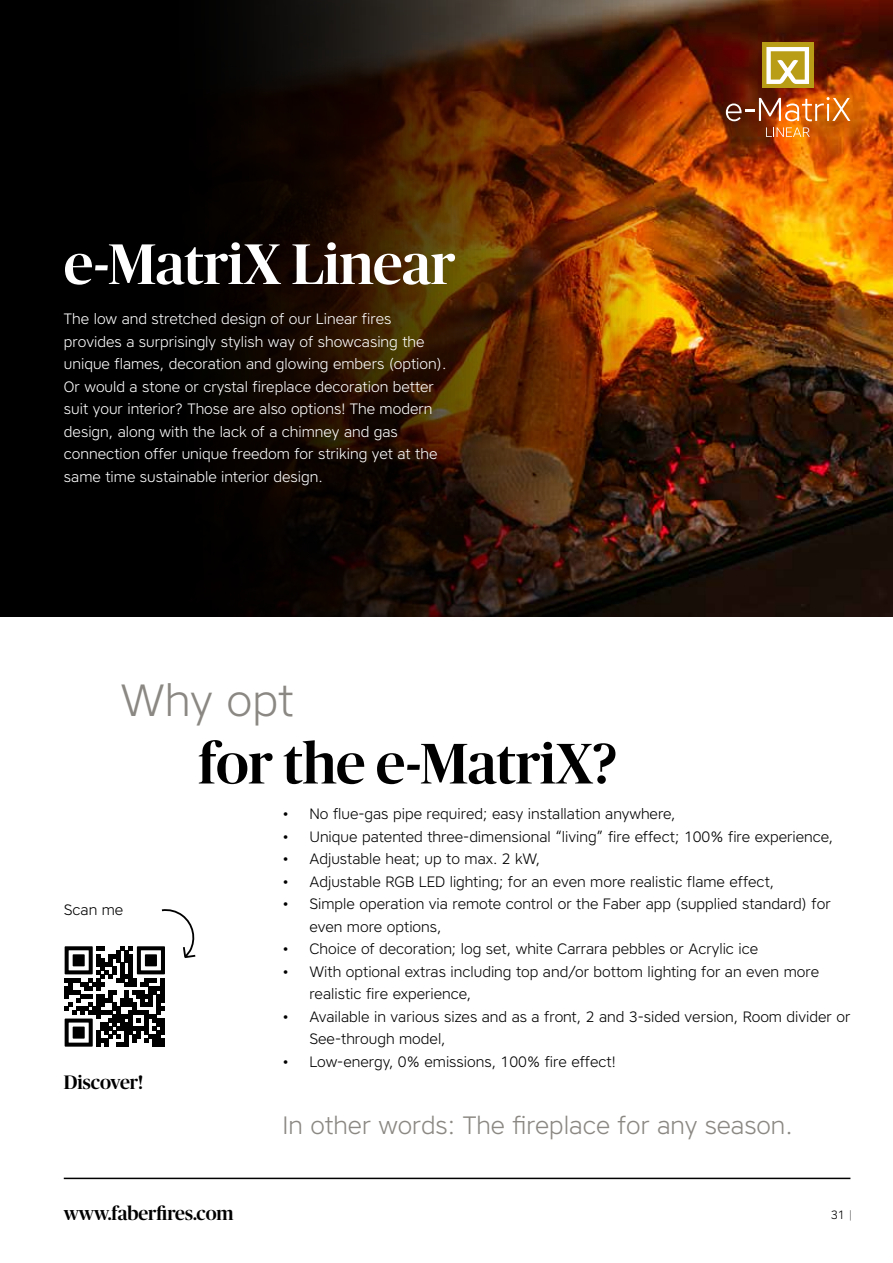
<style>
.page{position:relative;width:893px;height:1263px;background:#fff}
.page>*{position:absolute;margin:0;border:0;box-sizing:border-box;transform-origin:0 0}
.t1{font:500 57.15px "Publico Banner";color:#000}
.t2{font:500 57.15px "Publico Banner";color:#fff}
.t3{font:300 45px "Core Sans A35";color:#8b8883}
.t4{font:300 25.05px "Core Sans A35";color:#8b8883}
.t5{font:500 19.5px "Publico Banner";color:#000}
.t6{font:500 19.35px "Publico Banner";color:#000}
.t7{font:300 15px/22.5px "Core Sans A35";color:#000}
.t8{font:300 15px/22.5px "Core Sans A35";color:#fff}
.t9{font:300 12px "Core Sans A35";color:#000}
.s1{font-family:"Publico Banner";font-weight:500}
</style>
<div class="page">
<div style="left:0;top:0;width:893px;height:617px;background:#000"></div>
<img style="left:233px;top:0;width:660px;height:616px">
<svg style="left:726px;top:97px;width:124px;height:24px;background:#bb6c39"></svg>
<div style="left:762px;top:43px;width:51px;height:45px;background:#ba9d17"></div>
<svg style="left:766px;top:47px;width:43px;height:37px"></svg>
<svg style="left:766px;top:127px;width:44px;height:10px"></svg>
<svg style="left:65px;top:909px;width:131px;height:138px"></svg>
<hr style="left:64px;top:1178px;width:786px;height:1px;background:#000">
<h1 class="t2" style="left:64px;top:224px;width:393px">e-MatriX Linear</h1>
<p class="t8" style="left:64px;top:307px;width:384px">The low and stretched design of our Linear fires provides a surprisingly stylish way of showcasing the unique flames, decoration and glowing embers (option).<br>Or would a stone or crystal fireplace decoration better suit your interior? Those are also options! The modern design, along with the lack of a chimney and gas connection offer unique freedom for striking yet at the same time sustainable interior design.</p>
<h2 class="t3" style="left:120px;top:671px;width:175px">Why opt</h2>
<p class="t7" style="left:64px;top:898px;width:61px">Scan me</p>
<h3 class="t5" style="left:64px;top:1069px;width:81px">Discover!</h3>
<h1 class="t1" style="left:198px;top:724px;width:420px">for the e-MatriX?</h1>
<p class="t7" style="left:282px;top:802px;width:395px">• No flue-gas pipe required; easy installation anywhere,</p>
<p class="t7" style="left:282px;top:825px;width:552px">• Unique patented three-dimensional “living” fire effect; 100% fire experience,</p>
<p class="t7" style="left:282px;top:847px;width:259px">• Adjustable heat; up to max. 2 kW,</p>
<p class="t7" style="left:282px;top:870px;width:493px">• Adjustable RGB LED lighting; for an even more realistic flame effect,</p>
<p class="t7" style="left:309px;top:892px;width:523px;text-indent:-27px">• Simple operation via remote control or the Faber app (supplied standard) for even more options,</p>
<p class="t7" style="left:282px;top:937px;width:477px">• Choice of decoration; log set, white Carrara pebbles or Acrylic ice</p>
<p class="t7" style="left:309px;top:960px;width:511px;text-indent:-27px">• With optional extras including top and/or bottom lighting for an even more realistic fire experience,</p>
<p class="t7" style="left:309px;top:1005px;width:542px;text-indent:-27px">• Available in various sizes and as a front, 2 and 3-sided version, Room divider or<br>See-through model,</p>
<p class="t7" style="left:282px;top:1050px;width:335px">• Low-energy, 0% emissions, 100% fire effect!</p>
<h3 class="t4" style="left:282px;top:1109px;width:512px">In other words: The fireplace for any season.</h3>
<p class="t6" style="left:64px;top:1200px;width:171px">www.faberfires.com</p>
<p class="t9" style="left:831px;top:1207px;width:22px">31 <span class="s1">|</span></p>
</div>
